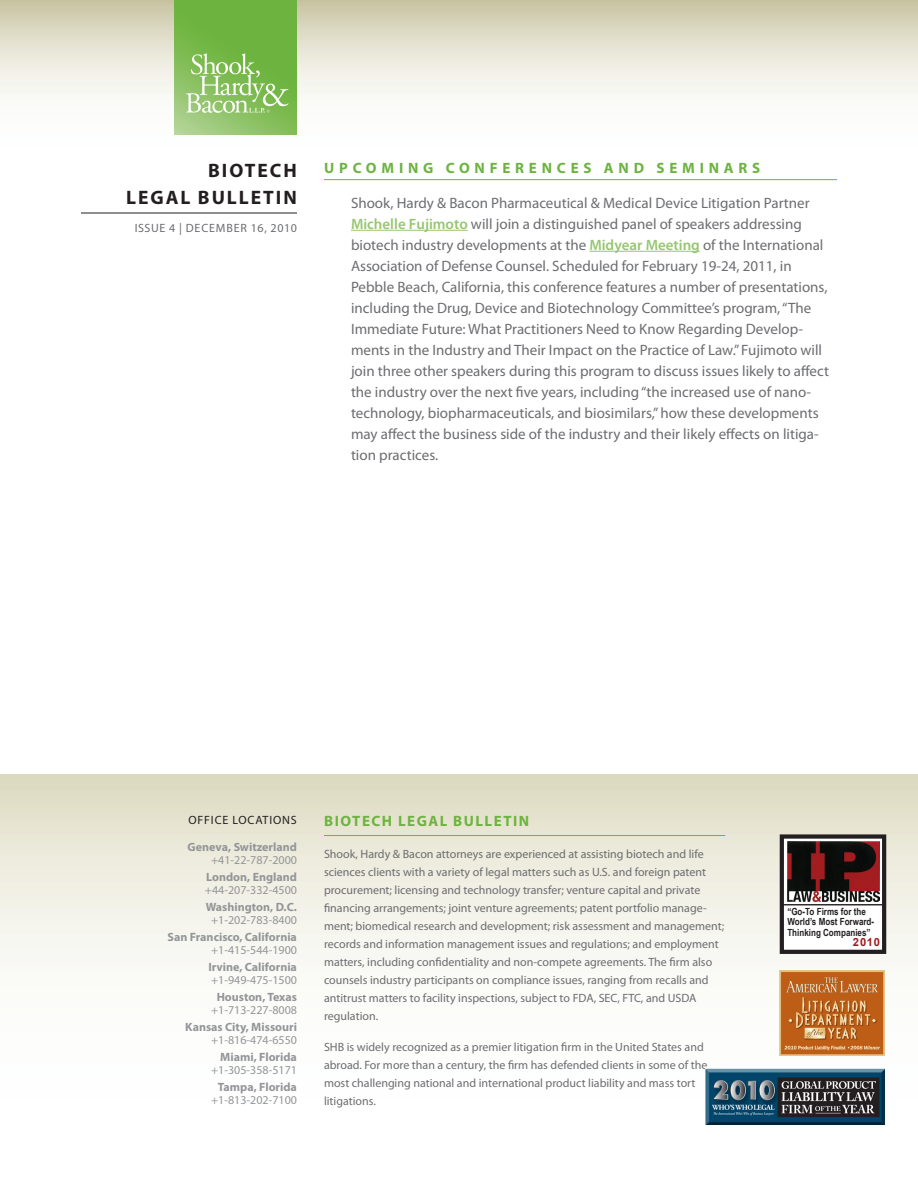
<style>
.page{position:relative;width:918px;height:1188px;background:#fff}
.page>*{position:absolute;margin:0;border:0;box-sizing:border-box;transform-origin:0 0}
.t1{font:700 19.5px/27px "Myriad Pro";letter-spacing:.1em;color:#231f20;text-align:right}
.Body{font:15px/21px "Myriad Pro";color:#6c6d70}
.Head{font:700 15px "Myriad Pro";letter-spacing:.32em;color:#6cb43f}
.Head-2{font:700 15px "Myriad Pro";letter-spacing:.1em;color:#6cb43f}
.Body-2{font:12px/18px "Myriad Pro";color:#6c6d70}
.Body-3{font:700 12px/13.5px "Myriad Pro";color:#939598;text-align:right}
.Body-4{font:12px/13.5px "Myriad Pro";color:#939598;text-align:center}
.Body-5{font:12px "Myriad Pro";letter-spacing:.05em;color:#6c6d70}
.Body-6{font:12px "Myriad Pro";letter-spacing:.07em;color:#231f20}
.t2{font:700 11.25px "Arial";color:#a01d20}
.t3{font:700 9.9px "Arial Narrow";color:#231f20}
.s1{font-weight:600;color:#96c672}
.s2{font-weight:400}
.s3{font-weight:700}
</style>
<div class="page">
<svg style="left:0;top:0;width:918px;height:135px"></svg>
<hr style="left:81px;top:213px;width:216px;height:1px;background:#231f20">
<img style="left:175px;top:0;width:122px;height:135px">
<hr style="left:324px;top:179px;width:513px;height:1px;background:#6cb43f">
<hr style="left:351px;top:230px;width:117px;height:1px;background:#96c672">
<hr style="left:589px;top:251px;width:111px;height:1px;background:#96c672">
<svg style="left:1px;top:774px;width:917px;height:351px"></svg>
<hr style="left:324px;top:835px;width:401px;height:1px;background:#6cb43f">
<img style="left:780px;top:971px;width:105px;height:84px">
<img style="left:706px;top:1069px;width:178px;height:56px">
<div style="left:782px;top:837px;width:102px;height:115px;background:#fff"></div>
<div style="left:780px;top:834px;width:106px;height:120px;border:4px solid #231f20"></div>
<img style="left:787px;top:842px;width:93px;height:60px">
<hr style="left:781px;top:904px;width:105px;height:1px;background:#231f20">
<h1 class="t1" style="left:126px;top:156px;width:172px">BIOTECH<br>LEGAL BULLETIN</h1>
<p class="Body-5" style="left:135px;top:221px;width:164px">ISSUE 4 | DECEMBER 16, 2010</p>
<p class="Head" style="left:324px;top:158px;width:438px">UPCOMING CONFERENCES AND SEMINARS</p>
<p class="Body" style="left:351px;top:192px;width:480px">Shook, Hardy &amp; Bacon Pharmaceutical &amp; Medical Device Litigation Partner <span class="s1">Michelle Fujimoto</span> will join a distinguished panel of speakers addressing biotech industry developments at the <span class="s1">Midyear Meeting</span> of the International Association of Defense Counsel. Scheduled for February 19-24, 2011, in Pebble Beach, California, this conference features a number of presentations, including the Drug, Device and Biotechnology Committee’s program, “The Immediate Future: What Practitioners Need to Know Regarding Develop&shy;ments in the Industry and Their Impact on the Practice of Law.” Fujimoto will join three other speakers during this program to discuss issues likely to affect the industry over the next five years, including “the increased use of nano&shy;technology, biopharmaceuticals, and biosimilars,” how these developments may affect the business side of the industry and their likely effects on litiga&shy;tion practices.</p>
<p class="Body-6" style="left:188px;top:812px;width:110px">OFFICE LOCATIONS</p>
<p class="Body-3" style="left:188px;top:840px;width:111px">Geneva, Switzerland <span class="s2">+41-22-787-2000</span></p>
<p class="Body-4" style="left:205px;top:870px;width:94px;text-align:left"><span class="s3">London, England </span>+44-207-332-4500</p>
<p class="Body-3" style="left:206px;top:900px;width:93px;text-align:center">Washington, D.C. <span class="s2">+1-202-783-8400</span></p>
<p class="Body-3" style="left:167px;top:930px;width:131px">San Francisco, California <span class="s2">+1-415-544-1900</span></p>
<p class="Body-3" style="left:208px;top:960px;width:90px;text-align:left">Irvine, California <span class="s2">+1-949-475-1500</span></p>
<p class="Body-4" style="left:211px;top:990px;width:87px"><span class="s3">Houston, Texas </span>+1-713-227-8008</p>
<p class="Body-3" style="left:185px;top:1020px;width:113px">Kansas City, Missouri <span class="s2">+1-816-474-6550</span></p>
<p class="Body-4" style="left:211px;top:1050px;width:87px;text-align:right"><span class="s3">Miami, Florida </span>+1-305-358-5171</p>
<p class="Body-4" style="left:211px;top:1080px;width:87px"><span class="s3">Tampa, Florida </span>+1-813-202-7100</p>
<p class="Head-2" style="left:324px;top:811px;width:207px">BIOTECH LEGAL BULLETIN</p>
<p class="Body-2" style="left:324px;top:844px;width:402px">Shook, Hardy &amp; Bacon attorneys are experienced at assisting biotech and life sciences clients with a variety of legal matters such as U.S. and foreign patent procurement; licensing and technology transfer; venture capital and private financing arrangements; joint venture agreements; patent portfolio manage&shy;ment; biomedical research and development; risk assessment and management; records and information management issues and regulations; and employment matters, including confidentiality and non-compete agreements. The firm also counsels industry participants on compliance issues, ranging from recalls and antitrust matters to facility inspections, subject to FDA, SEC, FTC, and USDA regulation.</p>
<p class="Body-2" style="left:324px;top:1038px;width:385px">SHB is widely recognized as a premier litigation firm in the United States and abroad. For more than a century, the firm has defended clients in some of the most challenging national and international product liability and mass tort litigations.</p>
<p class="t3" style="left:787px;top:904px;width:80px">“Go-To Firms for the</p>
<p class="t3" style="left:787px;top:914px;width:88px">World’s Most Forward-</p>
<p class="t3" style="left:787px;top:925px;width:85px">Thinking Companies”</p>
<p class="t2" style="left:853px;top:935px;width:29px">2010</p>
</div>
